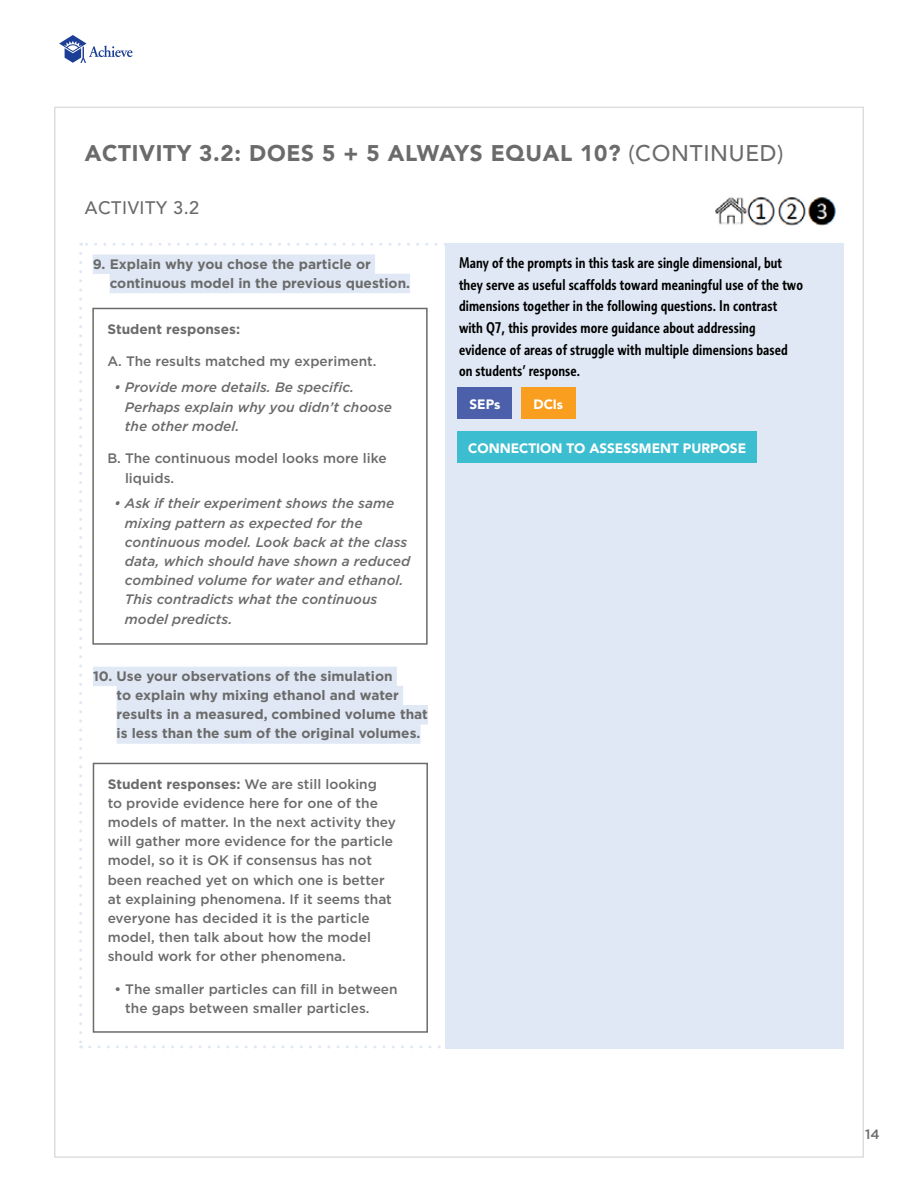
<style>
.page{position:relative;width:918px;height:1188px;background:#fff}
.page>*{position:absolute;margin:0;border:0;box-sizing:border-box;transform-origin:0 0}
.t1{font:900 22.5px "Avenir LT";letter-spacing:.03em;color:#6b6b6b}
.t2{font:500 18px "Avenir LT";letter-spacing:.03em;color:#6b6b6b}
.t3{font:500 condensed 15px/21.6px "Informa Pro";letter-spacing:.01em;color:#000}
.t4{font:500 13.65px/19.2px "Gotham";color:#6b6b6b}
.t5{font:italic 500 13.65px/19.2px "Gotham";color:#6b6b6b}
.t6{font:700 13.65px/19.2px "Gotham";color:#6b6b6b}
.t7{font:900 13.5px "Avenir LT";color:#fff}
.t8{font:500 13.5px "Gotham";color:#6b6b6b}
.s1{font-weight:500}
.s2{font-weight:700}
</style>
<div class="page">
<div style="left:54px;top:107px;width:810px;height:1051px;background:#fff;border:1px solid #dedcdc"></div>
<img style="left:715px;top:197px;width:121px;height:29px">
<div style="left:92px;top:308px;width:336px;height:337px;border:2px solid #6b6b6b"></div>
<div style="left:93px;top:255px;width:282px;height:19px;background:#e0e8f5"></div>
<div style="left:110px;top:274px;width:300px;height:19px;background:#e0e8f5"></div>
<div style="left:93px;top:763px;width:335px;height:270px;border:2px solid #6b6b6b"></div>
<div style="left:93px;top:667px;width:304px;height:19px;background:#e0e8f5"></div>
<div style="left:117px;top:686px;width:286px;height:19px;background:#e0e8f5"></div>
<div style="left:117px;top:705px;width:311px;height:20px;background:#e0e8f5"></div>
<div style="left:117px;top:724px;width:303px;height:20px;background:#e0e8f5"></div>
<svg style="left:79px;top:253px;width:3px;height:795px"></svg>
<svg style="left:90px;top:1045px;width:356px;height:3px"></svg>
<svg style="left:81px;top:243px;width:365px;height:3px"></svg>
<div style="left:446px;top:243px;width:398px;height:805px;background:#e0e8f5"></div>
<div style="left:458px;top:388px;width:54px;height:31px;background:#4b5fab"></div>
<div style="left:521px;top:388px;width:55px;height:31px;background:#f99e1e"></div>
<div style="left:458px;top:431px;width:299px;height:32px;background:#3cbdd0"></div>
<img style="left:59px;top:36px;width:74px;height:26px">
<h1 class="t1" style="left:85px;top:140px;width:700px">ACTIVITY 3.2: DOES 5 + 5 ALWAYS EQUAL 10? <span class="s1">(CONTINUED)</span></h1>
<h2 class="t2" style="left:85px;top:198px;width:116px">ACTIVITY 3.2</h2>
<p class="t6" style="left:110px;top:254px;width:302px;text-indent:-17px">9. Explain why you chose the particle or continuous model in the previous question.</p>
<p class="t6" style="left:107px;top:319px;width:134px">Student responses:</p>
<p class="t4" style="left:107px;top:352px;width:271px">A. The results matched my experiment.</p>
<p class="t5" style="left:125px;top:378px;width:269px;text-indent:-11px">• Provide more details. Be specific.<br>Perhaps explain why you didn’t choose the other model.</p>
<p class="t4" style="left:125px;top:449px;width:263px;text-indent:-18px">B. The continuous model looks more like liquids.</p>
<p class="t5" style="left:125px;top:494px;width:287px;text-indent:-11px">• Ask if their experiment shows the same mixing pattern as expected for the continuous model. Look back at the class data, which should have shown a reduced combined volume for water and ethanol.<br>This contradicts what the continuous model predicts.</p>
<p class="t6" style="left:117px;top:666px;width:313px;text-indent:-24px">10. Use your observations of the simulation<br>to explain why mixing ethanol and water results in a measured, combined volume that is less than the sum of the original volumes.</p>
<p class="t4" style="left:108px;top:774px;width:290px"><span class="s2">Student responses:</span> We are still looking<br>to provide evidence here for one of the models of matter. In the next activity they will gather more evidence for the particle model, so it is OK if consensus has not been reached yet on which one is better at explaining phenomena. If it seems that everyone has decided it is the particle model, then talk about how the model should work for other phenomena.</p>
<p class="t4" style="left:125px;top:979px;width:274px;text-indent:-11px">• The smaller particles can fill in between the gaps between smaller particles.</p>
<p class="t3" style="left:459px;top:252px;width:346px">Many of the prompts in this task are single dimensional, but they serve as useful scaffolds toward meaningful use of the two dimensions together in the following questions. In contrast with Q7, this provides more guidance about addressing evidence of areas of struggle with multiple dimensions based on students’ response.</p>
<p class="t7" style="left:469px;top:396px;width:33px">SEPs</p>
<p class="t7" style="left:533px;top:396px;width:31px">DCIs</p>
<p class="t7" style="left:468px;top:440px;width:279px">CONNECTION TO ASSESSMENT PURPOSE</p>
<p class="t8" style="left:865px;top:1125px;width:16px">14</p>
</div>
